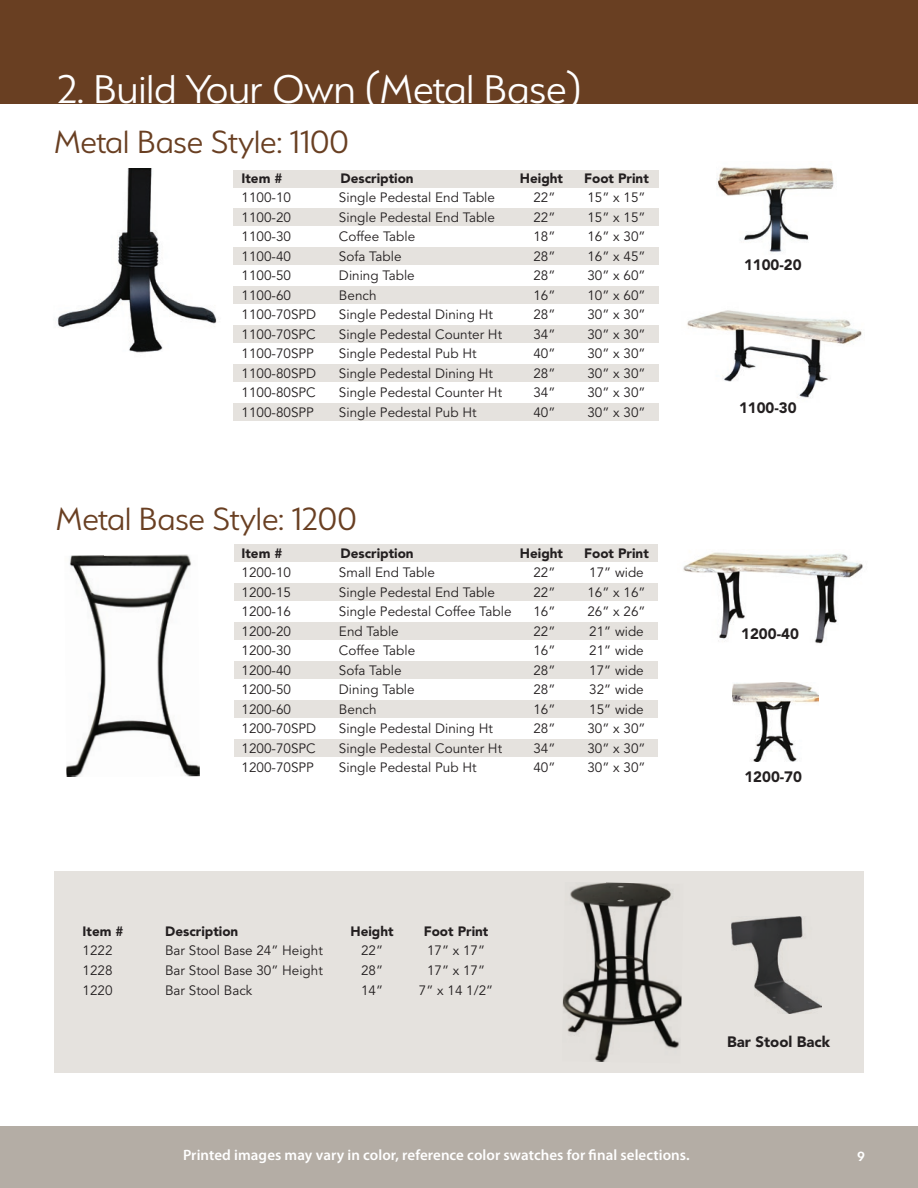
<style>
.page{position:relative;width:918px;height:1188px;background:#fff}
.page>*{position:absolute;margin:0;border:0;box-sizing:border-box;transform-origin:0 0}
.Section_Header{font:300 45px "Serenity";color:#fff}
.Section_Header-2{font:300 36px "Serenity";color:#693f22}
.t1{font:600 15px "Myriad Pro";letter-spacing:.005em;color:#fff}
.Item_Sku{font:900 15px "Avenir";color:#231f20}
.t2{font:600 15px "Serenity";color:#fff}
.t3{font:13.5px "Avenir";color:#231f20}
.t4{font:900 13.5px "Avenir";color:#231f20}
</style>
<div class="page">
<div style="left:0;top:1127px;width:918px;height:61px;background:#b4ada5"></div>
<div style="left:0;top:0;width:918px;height:104px;background:#693f22"></div>
<img style="left:57px;top:169px;width:160px;height:184px">
<img style="left:687px;top:310px;width:175px;height:88px">
<img style="left:717px;top:167px;width:117px;height:86px">
<div style="left:233px;top:170px;width:426px;height:18px;background:#e5e2de"></div>
<div style="left:233px;top:208px;width:426px;height:18px;background:#e5e2de"></div>
<div style="left:233px;top:247px;width:426px;height:18px;background:#e5e2de"></div>
<div style="left:233px;top:286px;width:426px;height:18px;background:#e5e2de"></div>
<div style="left:233px;top:325px;width:426px;height:18px;background:#e5e2de"></div>
<div style="left:233px;top:364px;width:426px;height:18px;background:#e5e2de"></div>
<div style="left:233px;top:403px;width:426px;height:18px;background:#e5e2de"></div>
<img style="left:733px;top:683px;width:86px;height:79px">
<img style="left:683px;top:552px;width:180px;height:92px">
<img style="left:66px;top:555px;width:134px;height:222px">
<div style="left:234px;top:544px;width:423px;height:18px;background:#e5e2de"></div>
<div style="left:234px;top:583px;width:423px;height:18px;background:#e5e2de"></div>
<div style="left:234px;top:622px;width:423px;height:18px;background:#e5e2de"></div>
<div style="left:234px;top:661px;width:423px;height:18px;background:#e5e2de"></div>
<div style="left:234px;top:700px;width:423px;height:18px;background:#e5e2de"></div>
<div style="left:234px;top:739px;width:423px;height:18px;background:#e5e2de"></div>
<div style="left:54px;top:871px;width:810px;height:201px;background:#e5e2de"></div>
<img style="left:731px;top:916px;width:90px;height:98px">
<img style="left:562px;top:882px;width:120px;height:180px">
<div style="left:45px;top:161px;width:82px;height:30px;background:#fff"></div>
<div style="left:154px;top:161px;width:71px;height:30px;background:#fff"></div>
<p class="Section_Header" style="left:57px;top:66px;width:526px">2. Build Your Own (Metal Base)</p>
<p class="Section_Header-2" style="left:54px;top:123px;width:297px">Metal Base Style: 1100</p>
<p class="t4" style="left:242px;top:170px;width:42px">Item #</p>
<p class="t4" style="left:340px;top:170px;width:75px">Description</p>
<p class="t4" style="left:520px;top:170px;width:45px">Height</p>
<p class="t4" style="left:584px;top:170px;width:66px">Foot Print</p>
<p class="t3" style="left:242px;top:190px;width:51px">1100-10</p>
<p class="t3" style="left:339px;top:190px;width:158px">Single Pedestal End Table</p>
<p class="t3" style="left:533px;top:190px;width:24px">22”</p>
<p class="t3" style="left:587px;top:190px;width:60px">15” x 15”</p>
<p class="t3" style="left:242px;top:209px;width:51px">1100-20</p>
<p class="t3" style="left:339px;top:209px;width:158px">Single Pedestal End Table</p>
<p class="t3" style="left:533px;top:209px;width:24px">22”</p>
<p class="t3" style="left:587px;top:209px;width:60px">15” x 15”</p>
<p class="t3" style="left:242px;top:229px;width:51px">1100-30</p>
<p class="t3" style="left:339px;top:229px;width:78px">Coffee Table</p>
<p class="t3" style="left:533px;top:229px;width:24px">18”</p>
<p class="t3" style="left:587px;top:229px;width:60px">16” x 30”</p>
<p class="t3" style="left:242px;top:248px;width:51px">1100-40</p>
<p class="t3" style="left:339px;top:248px;width:64px">Sofa Table</p>
<p class="t3" style="left:533px;top:248px;width:24px">28”</p>
<p class="t3" style="left:587px;top:248px;width:60px">16” x 45”</p>
<p class="t3" style="left:242px;top:268px;width:51px">1100-50</p>
<p class="t3" style="left:339px;top:268px;width:77px">Dining Table</p>
<p class="t3" style="left:533px;top:268px;width:24px">28”</p>
<p class="t3" style="left:587px;top:268px;width:60px">30” x 60”</p>
<p class="t3" style="left:242px;top:287px;width:51px">1100-60</p>
<p class="t3" style="left:339px;top:287px;width:39px">Bench</p>
<p class="t3" style="left:533px;top:287px;width:24px">16”</p>
<p class="t3" style="left:587px;top:287px;width:60px">10” x 60”</p>
<p class="t3" style="left:242px;top:307px;width:76px">1100-70SPD</p>
<p class="t3" style="left:339px;top:307px;width:155px">Single Pedestal Dining Ht</p>
<p class="t3" style="left:533px;top:307px;width:24px">28”</p>
<p class="t3" style="left:587px;top:307px;width:60px">30” x 30”</p>
<p class="t3" style="left:242px;top:326px;width:76px">1100-70SPC</p>
<p class="t3" style="left:339px;top:326px;width:165px">Single Pedestal Counter Ht</p>
<p class="t3" style="left:533px;top:326px;width:24px">34”</p>
<p class="t3" style="left:587px;top:326px;width:60px">30” x 30”</p>
<p class="t3" style="left:242px;top:346px;width:74px">1100-70SPP</p>
<p class="t3" style="left:339px;top:346px;width:139px">Single Pedestal Pub Ht</p>
<p class="t3" style="left:533px;top:346px;width:24px">40”</p>
<p class="t3" style="left:587px;top:346px;width:60px">30” x 30”</p>
<p class="t3" style="left:242px;top:365px;width:76px">1100-80SPD</p>
<p class="t3" style="left:339px;top:365px;width:155px">Single Pedestal Dining Ht</p>
<p class="t3" style="left:533px;top:365px;width:24px">28”</p>
<p class="t3" style="left:587px;top:365px;width:60px">30” x 30”</p>
<p class="t3" style="left:242px;top:385px;width:76px">1100-80SPC</p>
<p class="t3" style="left:339px;top:385px;width:165px">Single Pedestal Counter Ht</p>
<p class="t3" style="left:533px;top:385px;width:24px">34”</p>
<p class="t3" style="left:587px;top:385px;width:60px">30” x 30”</p>
<p class="t3" style="left:242px;top:404px;width:74px">1100-80SPP</p>
<p class="t3" style="left:339px;top:404px;width:139px">Single Pedestal Pub Ht</p>
<p class="t3" style="left:533px;top:404px;width:24px">40”</p>
<p class="t3" style="left:587px;top:404px;width:60px">30” x 30”</p>
<p class="Section_Header-2" style="left:56px;top:500px;width:302px">Metal Base Style: 1200</p>
<p class="t4" style="left:241px;top:545px;width:42px">Item #</p>
<p class="t4" style="left:340px;top:545px;width:75px">Description</p>
<p class="t4" style="left:520px;top:545px;width:45px">Height</p>
<p class="t4" style="left:584px;top:545px;width:66px">Foot Print</p>
<p class="t3" style="left:241px;top:565px;width:51px">1200-10</p>
<p class="t3" style="left:339px;top:565px;width:98px">Small End Table</p>
<p class="t3" style="left:533px;top:565px;width:24px">22”</p>
<p class="t3" style="left:589px;top:565px;width:56px">17” wide</p>
<p class="t3" style="left:241px;top:584px;width:51px">1200-15</p>
<p class="t3" style="left:339px;top:584px;width:158px">Single Pedestal End Table</p>
<p class="t3" style="left:533px;top:584px;width:24px">22”</p>
<p class="t3" style="left:587px;top:584px;width:60px">16” x 16”</p>
<p class="t3" style="left:241px;top:604px;width:51px">1200-16</p>
<p class="t3" style="left:339px;top:604px;width:174px">Single Pedestal Coffee Table</p>
<p class="t3" style="left:533px;top:604px;width:24px">16”</p>
<p class="t3" style="left:587px;top:604px;width:60px">26” x 26”</p>
<p class="t3" style="left:241px;top:623px;width:51px">1200-20</p>
<p class="t3" style="left:339px;top:623px;width:61px">End Table</p>
<p class="t3" style="left:533px;top:623px;width:24px">22”</p>
<p class="t3" style="left:589px;top:623px;width:56px">21” wide</p>
<p class="t3" style="left:241px;top:643px;width:51px">1200-30</p>
<p class="t3" style="left:339px;top:643px;width:78px">Coffee Table</p>
<p class="t3" style="left:533px;top:643px;width:24px">16”</p>
<p class="t3" style="left:589px;top:643px;width:56px">21” wide</p>
<p class="t3" style="left:241px;top:662px;width:51px">1200-40</p>
<p class="t3" style="left:339px;top:662px;width:64px">Sofa Table</p>
<p class="t3" style="left:533px;top:662px;width:24px">28”</p>
<p class="t3" style="left:589px;top:662px;width:56px">17” wide</p>
<p class="t3" style="left:241px;top:682px;width:51px">1200-50</p>
<p class="t3" style="left:339px;top:682px;width:77px">Dining Table</p>
<p class="t3" style="left:533px;top:682px;width:24px">28”</p>
<p class="t3" style="left:589px;top:682px;width:56px">32” wide</p>
<p class="t3" style="left:241px;top:701px;width:51px">1200-60</p>
<p class="t3" style="left:339px;top:701px;width:39px">Bench</p>
<p class="t3" style="left:533px;top:701px;width:24px">16”</p>
<p class="t3" style="left:589px;top:701px;width:56px">15” wide</p>
<p class="t3" style="left:241px;top:721px;width:76px">1200-70SPD</p>
<p class="t3" style="left:339px;top:721px;width:155px">Single Pedestal Dining Ht</p>
<p class="t3" style="left:533px;top:721px;width:24px">28”</p>
<p class="t3" style="left:587px;top:721px;width:60px">30” x 30”</p>
<p class="t3" style="left:241px;top:740px;width:76px">1200-70SPC</p>
<p class="t3" style="left:339px;top:740px;width:165px">Single Pedestal Counter Ht</p>
<p class="t3" style="left:533px;top:740px;width:24px">34”</p>
<p class="t3" style="left:587px;top:740px;width:60px">30” x 30”</p>
<p class="t3" style="left:241px;top:760px;width:74px">1200-70SPP</p>
<p class="t3" style="left:339px;top:760px;width:139px">Single Pedestal Pub Ht</p>
<p class="t3" style="left:533px;top:760px;width:24px">40”</p>
<p class="t3" style="left:587px;top:760px;width:60px">30” x 30”</p>
<p class="t4" style="left:83px;top:923px;width:42px">Item #</p>
<p class="t4" style="left:165px;top:923px;width:75px">Description</p>
<p class="t4" style="left:350px;top:923px;width:45px">Height</p>
<p class="t4" style="left:424px;top:923px;width:66px">Foot Print</p>
<p class="t3" style="left:83px;top:943px;width:32px">1222</p>
<p class="t3" style="left:165px;top:943px;width:159px">Bar Stool Base 24” Height</p>
<p class="t3" style="left:361px;top:943px;width:24px">22”</p>
<p class="t3" style="left:427px;top:943px;width:60px">17” x 17”</p>
<p class="t3" style="left:83px;top:963px;width:32px">1228</p>
<p class="t3" style="left:165px;top:963px;width:159px">Bar Stool Base 30” Height</p>
<p class="t3" style="left:361px;top:963px;width:24px">28”</p>
<p class="t3" style="left:427px;top:963px;width:60px">17” x 17”</p>
<p class="t3" style="left:83px;top:983px;width:32px">1220</p>
<p class="t3" style="left:165px;top:983px;width:89px">Bar Stool Back</p>
<p class="t3" style="left:361px;top:983px;width:24px">14”</p>
<p class="t3" style="left:419px;top:983px;width:76px">7” x 14 1/2”</p>
<p class="Item_Sku" style="left:744px;top:256px;width:59px">1100-20</p>
<p class="Item_Sku" style="left:739px;top:399px;width:59px">1100-30</p>
<p class="Item_Sku" style="left:741px;top:625px;width:59px">1200-40</p>
<p class="Item_Sku" style="left:744px;top:768px;width:59px">1200-70</p>
<p class="Item_Sku" style="left:727px;top:1033px;width:105px">Bar Stool Back</p>
<p class="t1" style="left:183px;top:1145px;width:508px">Printed images may vary in color, reference color swatches for final selections.</p>
<p class="t2" style="left:857px;top:1148px;width:9px">9</p>
</div>
